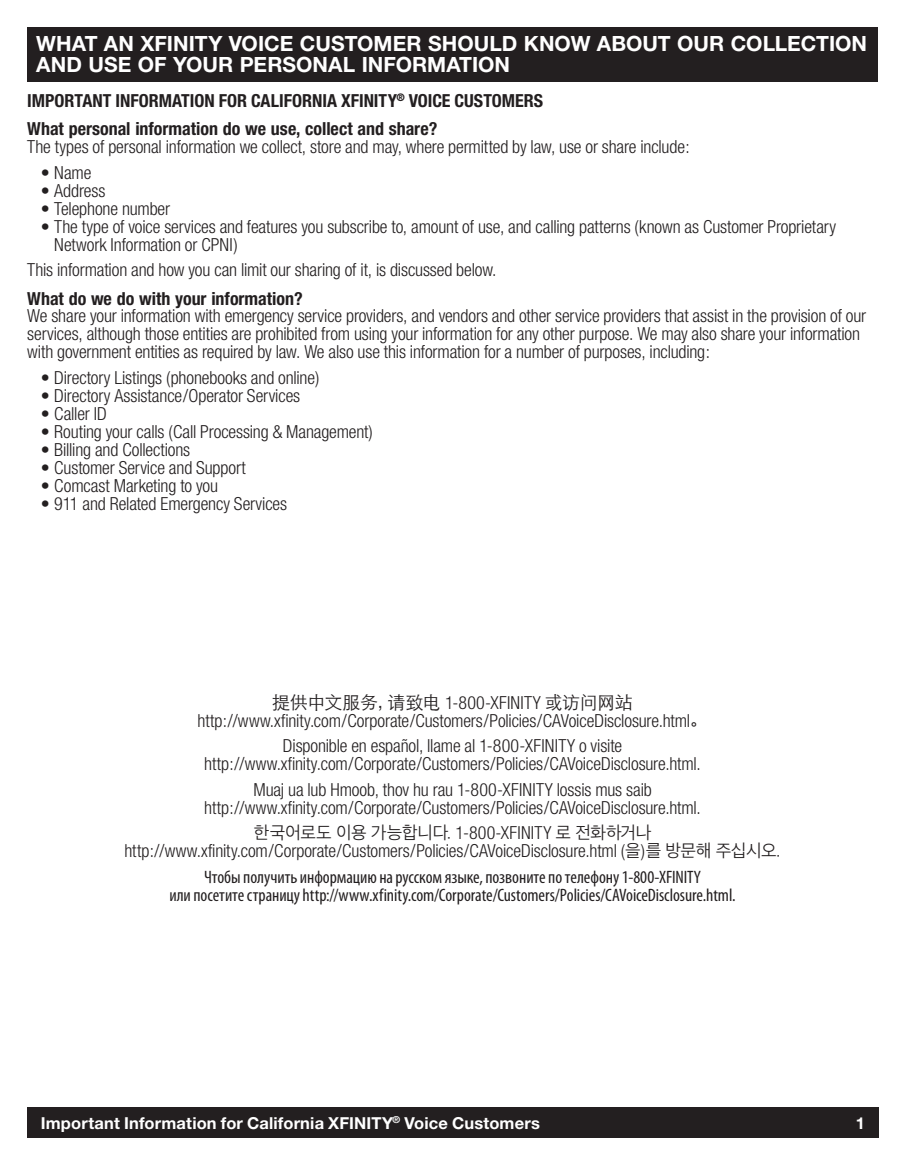
<style>
.page{position:relative;width:904px;height:1161px;background:#fff}
.page>*{position:absolute;margin:0;border:0;box-sizing:border-box;transform-origin:0 0}
.Legal_Head_1{font:700 21px/21px "Helvetica Neue LT Std";color:#fff}
.Legal_No_Ident{font:300 condensed 18px/18px "Helvetica Neue";letter-spacing:-.005em;color:#231f20;text-align:center}
.Legal_Bullet{font:300 condensed 18px/18px "Helvetica Neue";letter-spacing:-.005em;color:#231f20}
.Legal_No_Ident-2{font:condensed 18px/18px "Myriad Pro";letter-spacing:-.005em;color:#231f20;text-align:center}
.Legal_Head_2{font:700 condensed 18px "Helvetica Neue";color:#231f20}
.Legal_No_Ident-3{font:700 condensed 18px "Helvetica Neue";color:#231f20}
.t1{font:700 16.5px "Helvetica Neue LT Std";letter-spacing:.01em;color:#fff}
.s1{font-family:"ST Heiti SC";font-stretch:normal}
.s2{font-family:"Apple SD Gothic Neo";font-stretch:normal}
</style>
<div class="page">
<div style="left:27px;top:1107px;width:851px;height:31px;background:#231f20"></div>
<div style="left:27px;top:27px;width:851px;height:54px;background:#231f20"></div>
<p class="Legal_Head_1" style="left:36px;top:33px;width:832px">WHAT AN XFINITY VOICE CUSTOMER SHOULD KNOW ABOUT OUR COLLECTION<br>AND USE OF YOUR PERSONAL INFORMATION</p>
<p class="Legal_No_Ident-3" style="left:27px;top:89px;width:517px">IMPORTANT INFORMATION FOR CALIFORNIA XFINITY<sup>®</sup> VOICE CUSTOMERS</p>
<p class="Legal_Head_2" style="left:27px;top:118px;width:412px">What personal information do we use, collect and share?</p>
<p class="Legal_No_Ident" style="left:27px;top:137px;width:664px">The types of personal information we collect, store and may, where permitted by law, use or share include:</p>
<p class="Legal_Bullet" style="left:41px;top:163px;width:52px">• Name</p>
<p class="Legal_Bullet" style="left:41px;top:181px;width:66px">• Address</p>
<p class="Legal_Bullet" style="left:41px;top:199px;width:131px">• Telephone number</p>
<p class="Legal_Bullet" style="left:54px;top:217px;width:783px;text-indent:-14px">• The type of voice services and features you subscribe to, amount of use, and calling patterns (known as Customer Proprietary<br>Network Information or CPNI)</p>
<p class="Legal_No_Ident" style="left:27px;top:260px;width:471px">This information and how you can limit our sharing of it, is discussed below.</p>
<p class="Legal_Head_2" style="left:27px;top:287px;width:277px">What do we do with your information?</p>
<p class="Legal_No_Ident" style="left:27px;top:307px;width:840px;text-align:left">We share your information with emergency service providers, and vendors and other service providers that assist in the provision of our services, although those entities are prohibited from using your information for any other purpose. We may also share your information with government entities as required by law. We also use this information for a number of purposes, including:</p>
<p class="Legal_Bullet" style="left:41px;top:368px;width:280px">• Directory Listings (phonebooks and online)</p>
<p class="Legal_Bullet" style="left:41px;top:386px;width:261px">• Directory Assistance/Operator Services</p>
<p class="Legal_Bullet" style="left:41px;top:404px;width:68px">• Caller ID</p>
<p class="Legal_Bullet" style="left:41px;top:422px;width:334px">• Routing your calls (Call Processing &amp; Management)</p>
<p class="Legal_Bullet" style="left:41px;top:440px;width:151px">• Billing and Collections</p>
<p class="Legal_Bullet" style="left:41px;top:458px;width:207px">• Customer Service and Support</p>
<p class="Legal_Bullet" style="left:41px;top:476px;width:179px">• Comcast Marketing to you</p>
<p class="Legal_Bullet" style="left:41px;top:494px;width:248px">• 911 and Related Emergency Services</p>
<p class="Legal_No_Ident" style="left:198px;top:693px;width:511px"><span class="s1">提供中文服务，请致电</span> 1-800-XFINITY <span class="s1">或访问网站</span>http://www.xfinity.com/Corporate/Customers/Policies/CAVoiceDisclosure.html<span class="s1">。</span></p>
<p class="Legal_No_Ident" style="left:204px;top:736px;width:498px">Disponible en español, llame al 1-800-XFINITY o visite http://www.xfinity.com/Corporate/Customers/Policies/CAVoiceDisclosure.html.</p>
<p class="Legal_No_Ident" style="left:204px;top:780px;width:498px">Muaj ua lub Hmoob, thov hu rau 1-800-XFINITY lossis mus saib http://www.xfinity.com/Corporate/Customers/Policies/CAVoiceDisclosure.html.</p>
<p class="Legal_No_Ident" style="left:124px;top:823px;width:658px"><span class="s2">한국어로도 이용 가능합니다.</span> 1-800-XFINITY <span class="s2">로 전화하거나 </span>http://www.xfinity.com/Corporate/Customers/Policies/CAVoiceDisclosure.html (<span class="s2">을</span>)<span class="s2">를 방문해 주십시오.</span></p>
<p class="Legal_No_Ident-2" style="left:169px;top:867px;width:568px">Чтобы получить информацию на русском языке, позвоните по телефону 1-800-XFINITY<br>или посетите страницу http://www.xfinity.com/Corporate/Customers/Policies/CAVoiceDisclosure.html.</p>
<p class="t1" style="left:41px;top:1112px;width:501px">Important Information for California XFINITY<sup>®</sup> Voice Customers</p>
<p class="t1" style="left:856px;top:1112px;width:11px">1</p>
</div>
